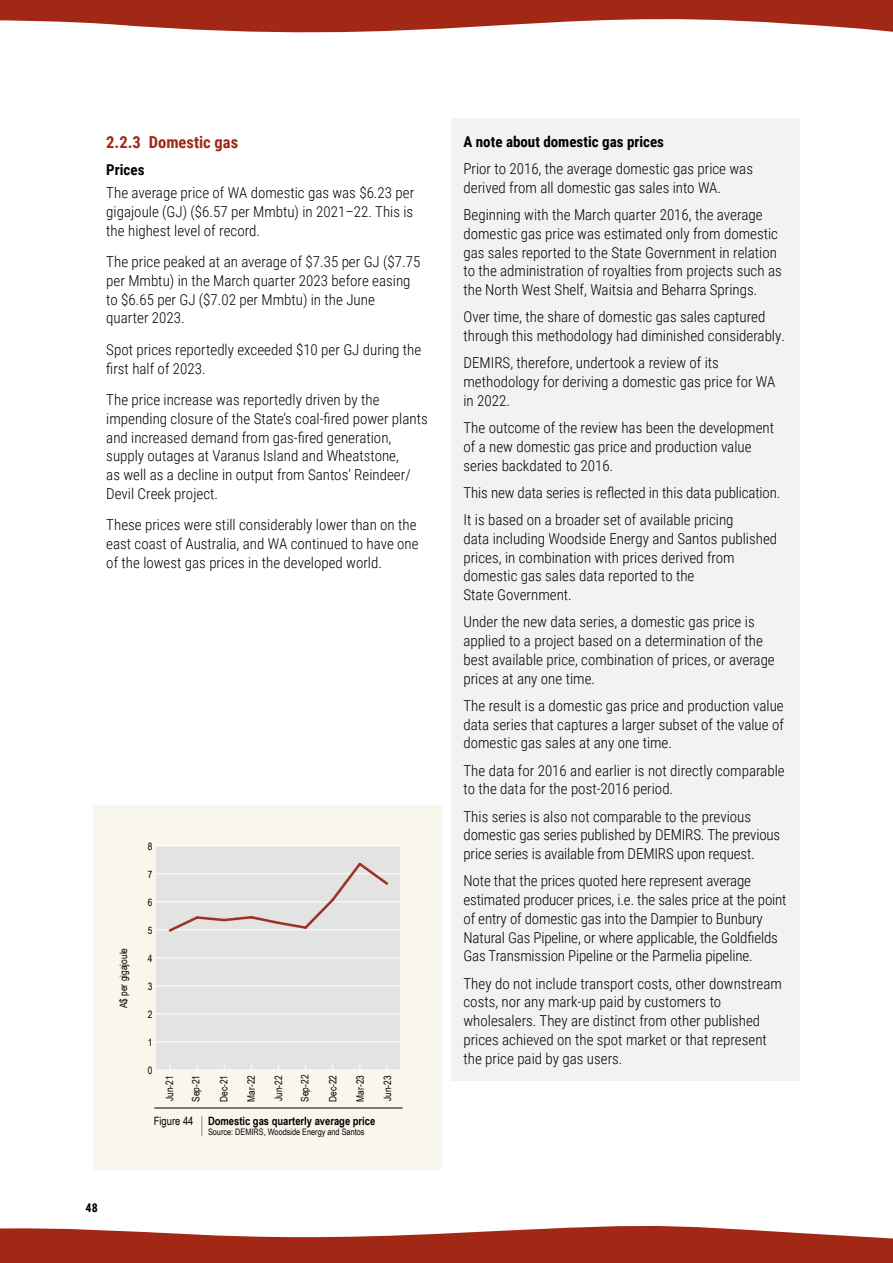
<style>
.page{position:relative;width:893px;height:1263px;background:#fff}
.page>*{position:absolute;margin:0;border:0;box-sizing:border-box;transform-origin:0 0}
.H3_-_Section_2{font:700 16.5px "Roboto Condensed";color:#a22816}
.copy___tint_bkgrnd_Grey{font:300 15px/18.8px "Roboto Condensed";color:#000}
.Body_copy{font:300 15px/18.8px "Roboto Condensed";color:#000}
.copy___tint_bkgrnd_Grey-2{font:700 15px "Roboto Condensed";color:#000}
.sub_heading{font:700 15px "Roboto Condensed";color:#000}
.t1{font:700 12px "Roboto Condensed";color:#000}
.t2{font:700 11.55px "Arial Narrow";color:#000}
.t3{font:11.55px "Arial Narrow";color:#000}
.t4{font:10.2px "Arial Narrow";color:#000}
.t5{font:8.85px "Arial Narrow";color:#000}
</style>
<div class="page">
<svg style="left:0;top:0;width:893px;height:33px;fill:#a22816"></svg>
<svg style="left:0;top:1226px;width:893px;height:37px"></svg>
<div style="left:94px;top:805px;width:348px;height:364px;background:#f9f6eb"></div>
<div style="left:157px;top:846px;width:243px;height:224px;background:#e3e3e3"></div>
<hr style="left:156px;top:1070px;width:244px;height:1px;background:#fff">
<hr style="left:156px;top:1041px;width:244px;height:1px;background:#fff">
<hr style="left:156px;top:1013px;width:244px;height:1px;background:#fff">
<hr style="left:156px;top:985px;width:244px;height:1px;background:#fff">
<hr style="left:156px;top:957px;width:244px;height:1px;background:#fff">
<hr style="left:156px;top:929px;width:244px;height:1px;background:#fff">
<hr style="left:156px;top:901px;width:244px;height:1px;background:#fff">
<hr style="left:156px;top:873px;width:244px;height:1px;background:#fff">
<hr style="left:156px;top:845px;width:244px;height:1px;background:#fff">
<svg style="left:167px;top:862px;width:223px;height:70px"></svg>
<hr style="left:154px;top:1108px;width:249px;height:1px;background:#000">
<svg style="left:202px;top:1116px;width:1px;height:20px"></svg>
<div style="left:451px;top:118px;width:348px;height:46px;background:#f2f2f2"></div>
<div style="left:451px;top:146px;width:348px;height:64px;background:#f2f2f2"></div>
<div style="left:451px;top:192px;width:348px;height:120px;background:#f2f2f2"></div>
<div style="left:451px;top:294px;width:348px;height:64px;background:#f2f2f2"></div>
<div style="left:451px;top:340px;width:348px;height:83px;background:#f2f2f2"></div>
<div style="left:451px;top:405px;width:348px;height:82px;background:#f2f2f2"></div>
<div style="left:451px;top:469px;width:348px;height:46px;background:#f2f2f2"></div>
<div style="left:451px;top:497px;width:348px;height:120px;background:#f2f2f2"></div>
<div style="left:451px;top:599px;width:348px;height:101px;background:#f2f2f2"></div>
<div style="left:451px;top:682px;width:348px;height:83px;background:#f2f2f2"></div>
<div style="left:451px;top:747px;width:348px;height:64px;background:#f2f2f2"></div>
<div style="left:451px;top:793px;width:348px;height:83px;background:#f2f2f2"></div>
<div style="left:451px;top:858px;width:348px;height:120px;background:#f2f2f2"></div>
<div style="left:451px;top:960px;width:348px;height:120px;background:#f2f2f2"></div>
<h3 class="H3_-_Section_2" style="left:106px;top:130px;width:133px">2.2.3 Domestic gas</h3>
<h4 class="sub_heading" style="left:106px;top:159px;width:40px">Prices</h4>
<p class="Body_copy" style="left:106px;top:183px;width:309px;text-align:justify">The average price of WA domestic gas was $6.23 per gigajoule (GJ) ($6.57 per Mmbtu) in 2021–22. This is the highest level of record.</p>
<p class="Body_copy" style="left:106px;top:252px;width:316px">The price peaked at an average of $7.35 per GJ ($7.75 per Mmbtu) in the March quarter 2023 before easing to $6.65 per GJ ($7.02 per Mmbtu) in the June quarter 2023.</p>
<p class="Body_copy" style="left:106px;top:340px;width:317px">Spot prices reportedly exceeded $10 per GJ during the first half of 2023.</p>
<p class="Body_copy" style="left:106px;top:390px;width:323px">The price increase was reportedly driven by the impending closure of the State’s coal-fired power plants and increased demand from gas-fired generation, supply outages at Varanus Island and Wheatstone,<br>as well as a decline in output from Santos’ Reindeer/ Devil Creek project.</p>
<p class="Body_copy" style="left:106px;top:515px;width:314px">These prices were still considerably lower than on the east coast of Australia, and WA continued to have one of the lowest gas prices in the developed world.</p>
<p class="t4" style="left:116px;top:1008px;width:62px;rotate:-90deg">A$ per gigajoule</p>
<p class="t4" style="left:148px;top:839px;width:6px">8</p>
<p class="t4" style="left:148px;top:867px;width:6px">7</p>
<p class="t4" style="left:148px;top:895px;width:6px">6</p>
<p class="t4" style="left:148px;top:923px;width:6px">5</p>
<p class="t4" style="left:148px;top:951px;width:6px">4</p>
<p class="t4" style="left:148px;top:979px;width:6px">3</p>
<p class="t4" style="left:148px;top:1007px;width:6px">2</p>
<p class="t4" style="left:148px;top:1035px;width:6px">1</p>
<p class="t4" style="left:148px;top:1063px;width:6px">0</p>
<p class="t4" style="left:162px;top:1101px;width:27px;rotate:-90deg">Jun-21</p>
<p class="t4" style="left:188px;top:1102px;width:28px;rotate:-90deg">Sep-21</p>
<p class="t4" style="left:217px;top:1102px;width:28px;rotate:-90deg">Dec-21</p>
<p class="t4" style="left:244px;top:1101px;width:28px;rotate:-90deg">Mar-22</p>
<p class="t4" style="left:271px;top:1101px;width:27px;rotate:-90deg">Jun-22</p>
<p class="t4" style="left:297px;top:1102px;width:28px;rotate:-90deg">Sep-22</p>
<p class="t4" style="left:325px;top:1102px;width:28px;rotate:-90deg">Dec-22</p>
<p class="t4" style="left:353px;top:1101px;width:28px;rotate:-90deg">Mar-23</p>
<p class="t4" style="left:380px;top:1101px;width:27px;rotate:-90deg">Jun-23</p>
<p class="t3" style="left:154px;top:1112px;width:41px">Figure 44</p>
<p class="t2" style="left:208px;top:1112px;width:169px">Domestic gas quarterly average price</p>
<p class="t5" style="left:208px;top:1126px;width:158px">Source: DEMIRS, Woodside Energy and Santos</p>
<p class="t1" style="left:86px;top:1199px;width:14px">48</p>
<p class="copy___tint_bkgrnd_Grey-2" style="left:463px;top:131px;width:202px">A note about domestic gas prices</p>
<p class="copy___tint_bkgrnd_Grey" style="left:463px;top:159px;width:291px">Prior to 2016, the average domestic gas price was derived from all domestic gas sales into WA.</p>
<p class="copy___tint_bkgrnd_Grey" style="left:463px;top:205px;width:320px">Beginning with the March quarter 2016, the average domestic gas price was estimated only from domestic gas sales reported to the State Government in relation to the administration of royalties from projects such as the North West Shelf, Waitsia and Beharra Springs.</p>
<p class="copy___tint_bkgrnd_Grey" style="left:463px;top:307px;width:323px">Over time, the share of domestic gas sales captured through this methodology had diminished considerably.</p>
<p class="copy___tint_bkgrnd_Grey" style="left:463px;top:353px;width:313px">DEMIRS, therefore, undertook a review of its methodology for deriving a domestic gas price for WA in 2022.</p>
<p class="copy___tint_bkgrnd_Grey" style="left:463px;top:418px;width:312px">The outcome of the review has been the development of a new domestic gas price and production value series backdated to 2016.</p>
<p class="copy___tint_bkgrnd_Grey" style="left:463px;top:482px;width:318px">This new data series is reflected in this data publication.</p>
<p class="copy___tint_bkgrnd_Grey" style="left:463px;top:510px;width:315px">It is based on a broader set of available pricing<br>data including Woodside Energy and Santos published prices, in combination with prices derived from domestic gas sales data reported to the<br>State Government.</p>
<p class="copy___tint_bkgrnd_Grey" style="left:463px;top:612px;width:313px">Under the new data series, a domestic gas price is applied to a project based on a determination of the best available price, combination of prices, or average prices at any one time.</p>
<p class="copy___tint_bkgrnd_Grey" style="left:463px;top:696px;width:322px;text-align:justify">The result is a domestic gas price and production value data series that captures a larger subset of the value of domestic gas sales at any one time.</p>
<p class="copy___tint_bkgrnd_Grey" style="left:463px;top:760px;width:323px">The data for 2016 and earlier is not directly comparable to the data for the post-2016 period.</p>
<p class="copy___tint_bkgrnd_Grey" style="left:463px;top:806px;width:318px">This series is also not comparable to the previous domestic gas series published by DEMIRS. The previous price series is available from DEMIRS upon request.</p>
<p class="copy___tint_bkgrnd_Grey" style="left:463px;top:871px;width:325px">Note that the prices quoted here represent average estimated producer prices, i.e. the sales price at the point of entry of domestic gas into the Dampier to Bunbury Natural Gas Pipeline, or where applicable, the Goldfields Gas Transmission Pipeline or the Parmelia pipeline.</p>
<p class="copy___tint_bkgrnd_Grey" style="left:463px;top:973px;width:320px">They do not include transport costs, other downstream costs, nor any mark-up paid by customers to wholesalers. They are distinct from other published prices achieved on the spot market or that represent the price paid by gas users.</p>
</div>
